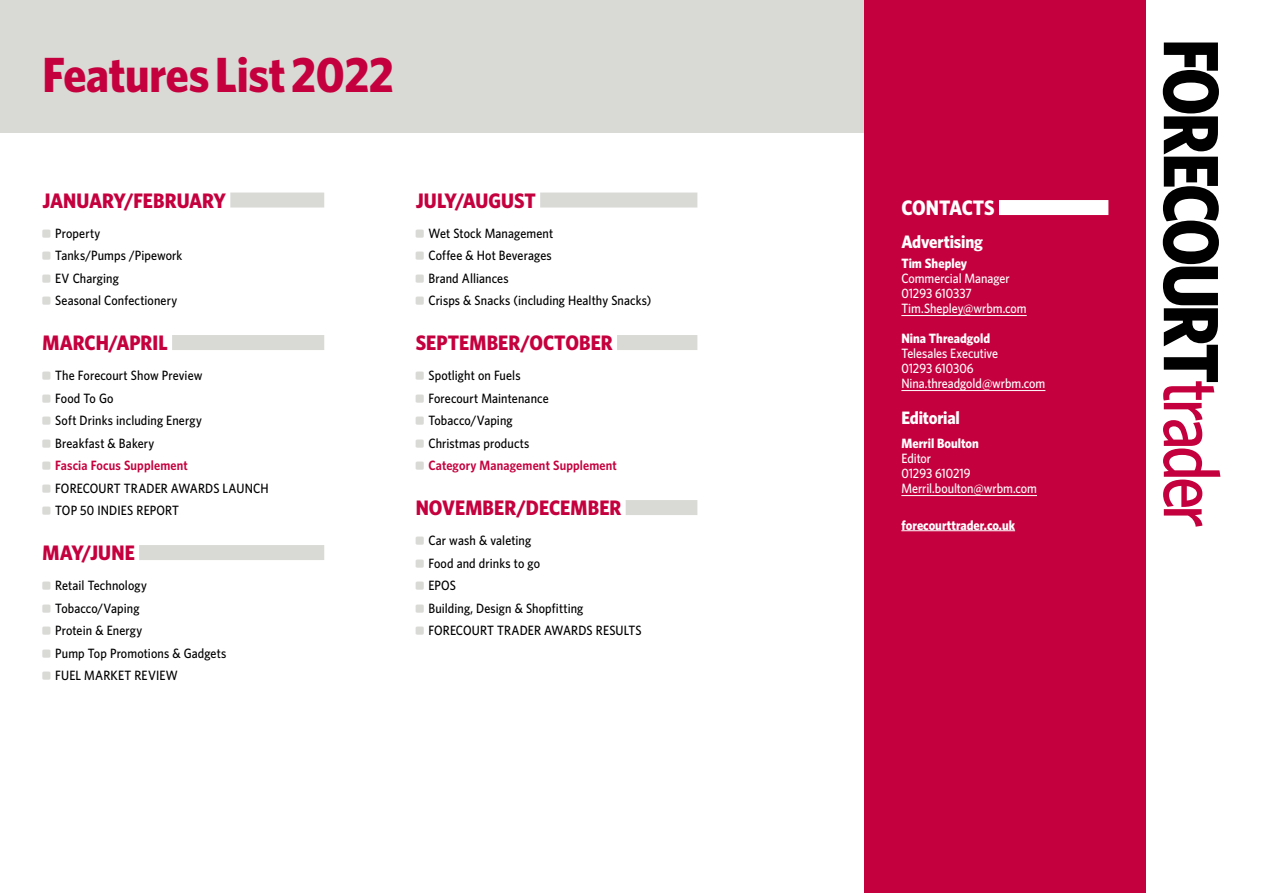
<style>
.page{position:relative;width:1263px;height:893px;background:#fff}
.page>*{position:absolute;margin:0;border:0;box-sizing:border-box;transform-origin:0 0}
.t1{font:700 49.5px "Whitney Narrow";letter-spacing:-.005em;color:#c5003e}
.t2{font:700 21px "Whitney Narrow";color:#c5003e}
.t3{font:700 21px "Whitney Narrow";letter-spacing:-.005em;color:#fff}
.t4{font:700 18px "Whitney Narrow";letter-spacing:-.01em;color:#fff}
.t5{font:500 13.5px/22.5px "Whitney Narrow";letter-spacing:.01em;color:#000}
.t6{font:500 13.5px/15px "Whitney Narrow";letter-spacing:-.005em;color:#fff}
.t7{font:700 13.5px "Whitney Narrow";color:#fff}
.t8{font:600 13.5px "Whitney Narrow";letter-spacing:.01em;color:#c5003e}
</style>
<div class="page">
<div style="left:0;top:0;width:1146px;height:133px;background:#d9d9d6"></div>
<div style="left:864px;top:0;width:282px;height:893px;background:#c5003e"></div>
<svg style="left:1163px;top:43px;width:57px;height:484px"></svg>
<div style="left:47px;top:193px;width:277px;height:15px;background:#d9d9d6"></div>
<div style="left:43px;top:186px;width:187px;height:23px;background:#fff"></div>
<div style="left:47px;top:335px;width:277px;height:15px;background:#d9d9d6"></div>
<div style="left:43px;top:329px;width:129px;height:22px;background:#fff"></div>
<div style="left:47px;top:545px;width:277px;height:15px;background:#d9d9d6"></div>
<div style="left:43px;top:539px;width:96px;height:22px;background:#fff"></div>
<div style="left:420px;top:193px;width:277px;height:15px;background:#d9d9d6"></div>
<div style="left:416px;top:186px;width:124px;height:23px;background:#fff"></div>
<div style="left:420px;top:335px;width:277px;height:15px;background:#d9d9d6"></div>
<div style="left:416px;top:329px;width:201px;height:22px;background:#fff"></div>
<div style="left:420px;top:500px;width:277px;height:15px;background:#d9d9d6"></div>
<div style="left:416px;top:494px;width:210px;height:22px;background:#fff"></div>
<div style="left:906px;top:200px;width:202px;height:15px;background:#fff"></div>
<div style="left:901px;top:194px;width:98px;height:22px;background:#c5003e"></div>
<hr style="left:901px;top:315px;width:126px;height:1px;background:#fff">
<hr style="left:901px;top:390px;width:144px;height:1px;background:#fff">
<hr style="left:901px;top:495px;width:136px;height:1px;background:#fff">
<hr style="left:901px;top:530px;width:114px;height:1px;background:#fff">
<h1 class="t1" style="left:43px;top:42px;width:353px">Features List 2022</h1>
<h2 class="t2" style="left:43px;top:186px;width:185px">JANUARY/FEBRUARY</h2>
<p class="t5" style="left:55px;top:221px;width:129px">Property<br>Tanks/Pumps /Pipework<br>EV Charging<br>Seasonal Confectionery</p>
<h2 class="t2" style="left:43px;top:329px;width:127px">MARCH/APRIL</h2>
<p class="t5" style="left:55px;top:364px;width:149px">The Forecourt Show Preview<br>Food To Go<br>Soft Drinks including Energy<br>Breakfast &amp; Bakery</p>
<p class="t8" style="left:55px;top:456px;width:134px">Fascia Focus Supplement</p>
<p class="t5" style="left:55px;top:476px;width:215px">FORECOURT TRADER AWARDS LAUNCH<br>TOP 50 INDIES REPORT</p>
<h2 class="t2" style="left:43px;top:539px;width:94px">MAY/JUNE</h2>
<p class="t5" style="left:55px;top:574px;width:172px">Retail Technology<br>Tobacco/Vaping<br>Protein &amp; Energy<br>Pump Top Promotions &amp; Gadgets<br>FUEL MARKET REVIEW</p>
<h2 class="t2" style="left:416px;top:186px;width:122px">JULY/AUGUST</h2>
<p class="t5" style="left:428px;top:221px;width:224px">Wet Stock Management<br>Coffee &amp; Hot Beverages<br>Brand Alliances<br>Crisps &amp; Snacks (including Healthy Snacks)</p>
<h2 class="t2" style="left:416px;top:329px;width:199px">SEPTEMBER/OCTOBER</h2>
<p class="t5" style="left:428px;top:364px;width:122px">Spotlight on Fuels<br>Forecourt Maintenance<br>Tobacco/Vaping<br>Christmas products</p>
<p class="t8" style="left:428px;top:456px;width:190px">Category Management Supplement</p>
<h2 class="t2" style="left:416px;top:494px;width:207px">NOVEMBER/DECEMBER</h2>
<p class="t5" style="left:428px;top:529px;width:215px">Car wash &amp; valeting<br>Food and drinks to go<br>EPOS<br>Building, Design &amp; Shopfitting<br>FORECOURT TRADER AWARDS RESULTS</p>
<h2 class="t3" style="left:901px;top:194px;width:95px">CONTACTS</h2>
<h3 class="t4" style="left:901px;top:229px;width:83px">Advertising</h3>
<p class="t7" style="left:901px;top:254px;width:67px">Tim Shepley</p>
<p class="t6" style="left:901px;top:270px;width:127px">Commercial Manager<br>01293 610337<br>Tim.Shepley@wrbm.com</p>
<p class="t7" style="left:901px;top:329px;width:90px">Nina Threadgold</p>
<p class="t6" style="left:901px;top:345px;width:146px">Telesales Executive<br>01293 610306<br>Nina.threadgold@wrbm.com</p>
<h3 class="t4" style="left:901px;top:406px;width:60px">Editorial</h3>
<p class="t7" style="left:901px;top:434px;width:79px">Merril Boulton</p>
<p class="t6" style="left:901px;top:450px;width:137px">Editor<br>01293 610219<br>Merril.boulton@wrbm.com</p>
<p class="t7" style="left:901px;top:516px;width:115px">forecourttrader.co.uk</p>
</div>
